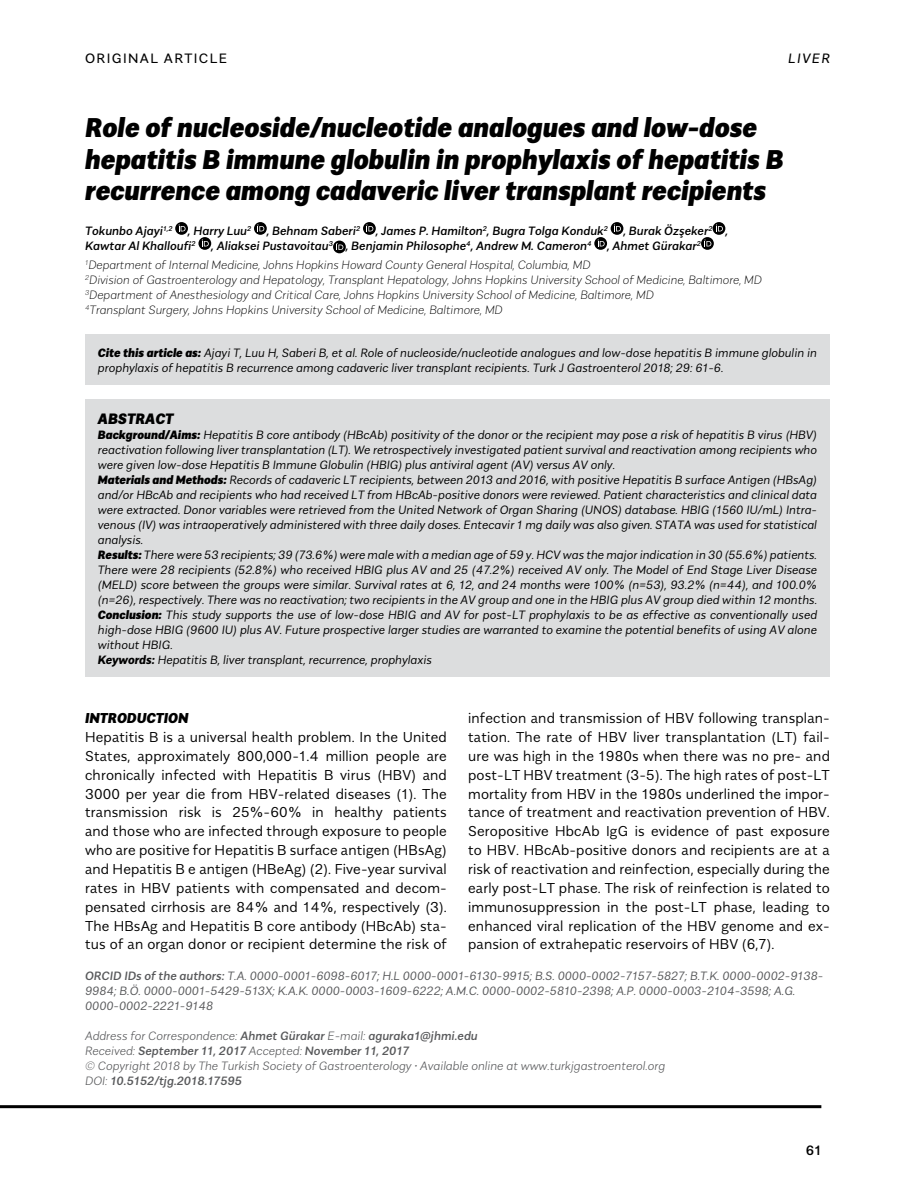
<style>
.page{position:relative;width:915px;height:1191px;background:#fff}
.page>*{position:absolute;margin:0;border:0;box-sizing:border-box;transform-origin:0 0}
.t1{font:italic 900 27px/31.5px "Alergia Normal";color:#000}
.t2{font:italic 900 15px "Alergia Normal";color:#000}
.t3{font:300 14.25px/18.9px "Alergia Normal";letter-spacing:.01em;color:#000;text-align:justify}
.t4{font:italic 900 14.25px "Alergia Normal";color:#000}
.t5{font:13.5px "Alergia Normal";letter-spacing:.1em;color:#000}
.t6{font:italic 13.5px "Alergia Normal";letter-spacing:.1em;color:#000}
.t7{font:500 13.5px "Alergia Normal";color:#000}
.t8{font:italic 300 12px/15px "Alergia Normal";color:#000}
.t9{font:italic 300 expanded 12px/15px "Alergia Normal";color:#000}
.t10{font:italic 300 12px/15px "Alergia Normal";color:#58595b}
.t11{font:italic 200 12px/15px "Alergia Normal";color:#58595b}
.t12{font:italic 500 12px "Alergia Normal";color:#000}
.s1{font-weight:900}
.s2{font-weight:700}
.s3{font-weight:500}
</style>
<div class="page">
<div style="left:85px;top:399px;width:744px;height:277px;background:#dcddde"></div>
<hr style="left:0;top:1105px;width:821px;height:3px;background:#000">
<div style="left:85px;top:334px;width:744px;height:50px;background:#dcddde"></div>
<svg style="left:175px;top:222px;width:13px;height:13px"></svg>
<svg style="left:178px;top:224px;width:7px;height:7px"></svg>
<svg style="left:254px;top:222px;width:13px;height:13px"></svg>
<svg style="left:257px;top:224px;width:7px;height:7px"></svg>
<svg style="left:363px;top:222px;width:12px;height:13px"></svg>
<svg style="left:366px;top:224px;width:7px;height:7px"></svg>
<svg style="left:610px;top:222px;width:13px;height:13px"></svg>
<svg style="left:613px;top:224px;width:7px;height:7px"></svg>
<svg style="left:712px;top:222px;width:13px;height:13px"></svg>
<svg style="left:715px;top:224px;width:7px;height:7px"></svg>
<svg style="left:198px;top:237px;width:13px;height:13px"></svg>
<svg style="left:202px;top:239px;width:7px;height:7px"></svg>
<svg style="left:333px;top:240px;width:13px;height:13px"></svg>
<svg style="left:336px;top:243px;width:7px;height:7px"></svg>
<svg style="left:594px;top:237px;width:13px;height:13px"></svg>
<svg style="left:597px;top:239px;width:7px;height:7px"></svg>
<svg style="left:700px;top:237px;width:13px;height:13px"></svg>
<svg style="left:704px;top:239px;width:7px;height:7px"></svg>
<p class="t5" style="left:85px;top:48px;width:143px">ORIGINAL ARTICLE</p>
<p class="t6" style="left:788px;top:48px;width:43px">LIVER</p>
<h1 class="t1" style="left:85px;top:109px;width:699px">Role of nucleoside/nucleotide analogues and low-dose hepatitis B immune globulin in prophylaxis of hepatitis B recurrence among cadaveric liver transplant recipients</h1>
<p class="t12" style="left:85px;top:221px;width:89px">Tokunbo Ajayi<sup>1,2</sup></p>
<p class="t12" style="left:188px;top:221px;width:65px">, Harry Luu<sup>2</sup></p>
<p class="t12" style="left:267px;top:221px;width:95px">, Behnam Saberi<sup>2</sup></p>
<p class="t12" style="left:375px;top:221px;width:233px">, James P. Hamilton<sup>2</sup>, Bugra Tolga Konduk<sup>2</sup></p>
<p class="t12" style="left:623px;top:221px;width:106px">, Burak Özşeker<sup>2</sup> ,</p>
<p class="t12" style="left:85px;top:236px;width:112px">Kawtar Al Khalloufi<sup>2</sup></p>
<p class="t12" style="left:211px;top:236px;width:382px">, Aliaksei Pustavoitau<sup>3</sup> , Benjamin Philosophe<sup>4</sup>, Andrew M. Cameron<sup>4</sup></p>
<p class="t12" style="left:607px;top:236px;width:95px">, Ahmet Gürakar<sup>2</sup></p>
<p class="t9" style="left:85px;top:256px;width:678px"><sup>1</sup>Department of Internal Medicine, Johns Hopkins Howard County General Hospital, Columbia, MD<br><sup>2</sup>Division of Gastroenterology and Hepatology, Transplant Hepatology, Johns Hopkins University School of Medicine, Baltimore, MD <sup>3</sup>Department of Anesthesiology and Critical Care, Johns Hopkins University School of Medicine, Baltimore, MD<br><sup>4</sup>Transplant Surgery, Johns Hopkins University School of Medicine, Baltimore, MD</p>
<p class="t8" style="left:98px;top:344px;width:720px"><span class="s1">Cite this article as:</span> Ajayi T, Luu H, Saberi B, et al. Role of nucleoside/nucleotide analogues and low-dose hepatitis B immune globulin in prophylaxis of hepatitis B recurrence among cadaveric liver transplant recipients. Turk J Gastroenterol 2018; 29: 61-6.</p>
<p class="t2" style="left:98px;top:406px;width:77px">ABSTRACT</p>
<p class="t8" style="left:98px;top:426px;width:720px"><span class="s1">Background/Aims:</span> Hepatitis B core antibody (HBcAb) positivity of the donor or the recipient may pose a risk of hepatitis B virus (HBV) reactivation following liver transplantation (LT). We retrospectively investigated patient survival and reactivation among recipients who were given low-dose Hepatitis B Immune Globulin (HBIG) plus antiviral agent (AV) versus AV only.<br><span class="s1">Materials and Methods:</span> Records of cadaveric LT recipients, between 2013 and 2016, with positive Hepatitis B surface Antigen (HBsAg) and/or HBcAb and recipients who had received LT from HBcAb-positive donors were reviewed. Patient characteristics and clinical data were extracted. Donor variables were retrieved from the United Network of Organ Sharing (UNOS) database. HBIG (1560 IU/mL) Intra&shy;venous (IV) was intraoperatively administered with three daily doses. Entecavir 1 mg daily was also given. STATA was used for statistical analysis.<br><span class="s1">Results:</span> There were 53 recipients; 39 (73.6%) were male with a median age of 59 y. HCV was the major indication in 30 (55.6%) patients.<br>There were 28 recipients (52.8%) who received HBIG plus AV and 25 (47.2%) received AV only. The Model of End Stage Liver Disease (MELD) score between the groups were similar. Survival rates at 6, 12, and 24 months were 100% (n=53), 93.2% (n=44), and 100.0% (n=26), respectively. There was no reactivation; two recipients in the AV group and one in the HBIG plus AV group died within 12 months.<br><span class="s1">Conclusion:</span> This study supports the use of low-dose HBIG and AV for post-LT prophylaxis to be as effective as conventionally used high-dose HBIG (9600 IU) plus AV. Future prospective larger studies are warranted to examine the potential benefits of using AV alone without HBIG.<br><span class="s2">Keywords:</span> Hepatitis B, liver transplant, recurrence, prophylaxis</p>
<p class="t4" style="left:85px;top:706px;width:105px">INTRODUCTION</p>
<p class="t3" style="left:85px;top:726px;width:363px">Hepatitis B is a universal health problem. In the United States, approximately 800,000-1.4 million people are chronically infected with Hepatitis B virus (HBV) and 3000 per year die from HBV-related diseases (1). The transmission risk is 25%-60% in healthy patients and those who are infected through exposure to people who are positive for Hepatitis B surface antigen (HBsAg) and Hepatitis B e antigen (HBeAg) (2). Five-year survival rates in HBV patients with compensated and decom&shy;pensated cirrhosis are 84% and 14%, respectively (3).<br>The HBsAg and Hepatitis B core antibody (HBcAb) sta&shy;tus of an organ donor or recipient determine the risk of</p>
<p class="t3" style="left:468px;top:707px;width:363px">infection and transmission of HBV following transplan&shy;tation. The rate of HBV liver transplantation (LT) fail&shy;ure was high in the 1980s when there was no pre- and post-LT HBV treatment (3-5). The high rates of post-LT mortality from HBV in the 1980s underlined the impor&shy;tance of treatment and reactivation prevention of HBV.<br>Seropositive HbcAb IgG is evidence of past exposure to HBV. HBcAb-positive donors and recipients are at a risk of reactivation and reinfection, especially during the early post-LT phase. The risk of reinfection is related to immunosuppression in the post-LT phase, leading to enhanced viral replication of the HBV genome and ex&shy;pansion of extrahepatic reservoirs of HBV (6,7).</p>
<p class="t10" style="left:85px;top:966px;width:739px"><span class="s3">ORCID IDs of the authors:</span> T.A. 0000-0001-6098-6017; H.L 0000-0001-6130-9915; B.S. 0000-0002-7157-5827; B.T.K. 0000-0002-9138-<br>9984; B.Ö. 0000-0001-5429-513X; K.A.K. 0000-0003-1609-6222; A.M.C. 0000-0002-5810-2398; A.P. 0000-0003-2104-3598; A.G.<br>0000-0002-2221-9148</p>
<p class="t11" style="left:85px;top:1027px;width:581px">Address for Correspondence: <span class="s3">Ahmet Gürakar</span> E-mail: <span class="s3">aguraka1@jhmi.edu<br></span>Received: <span class="s3">September 11, 2017</span> Accepted: <span class="s3">November 11, 2017<br></span>© Copyright 2018 by The Turkish Society of Gastroenterology • Available online at www.turkjgastroenterol.org DOI: <span class="s3">10.5152/tjg.2018.17595</span></p>
<p class="t7" style="left:805px;top:1139px;width:17px">61</p>
</div>
